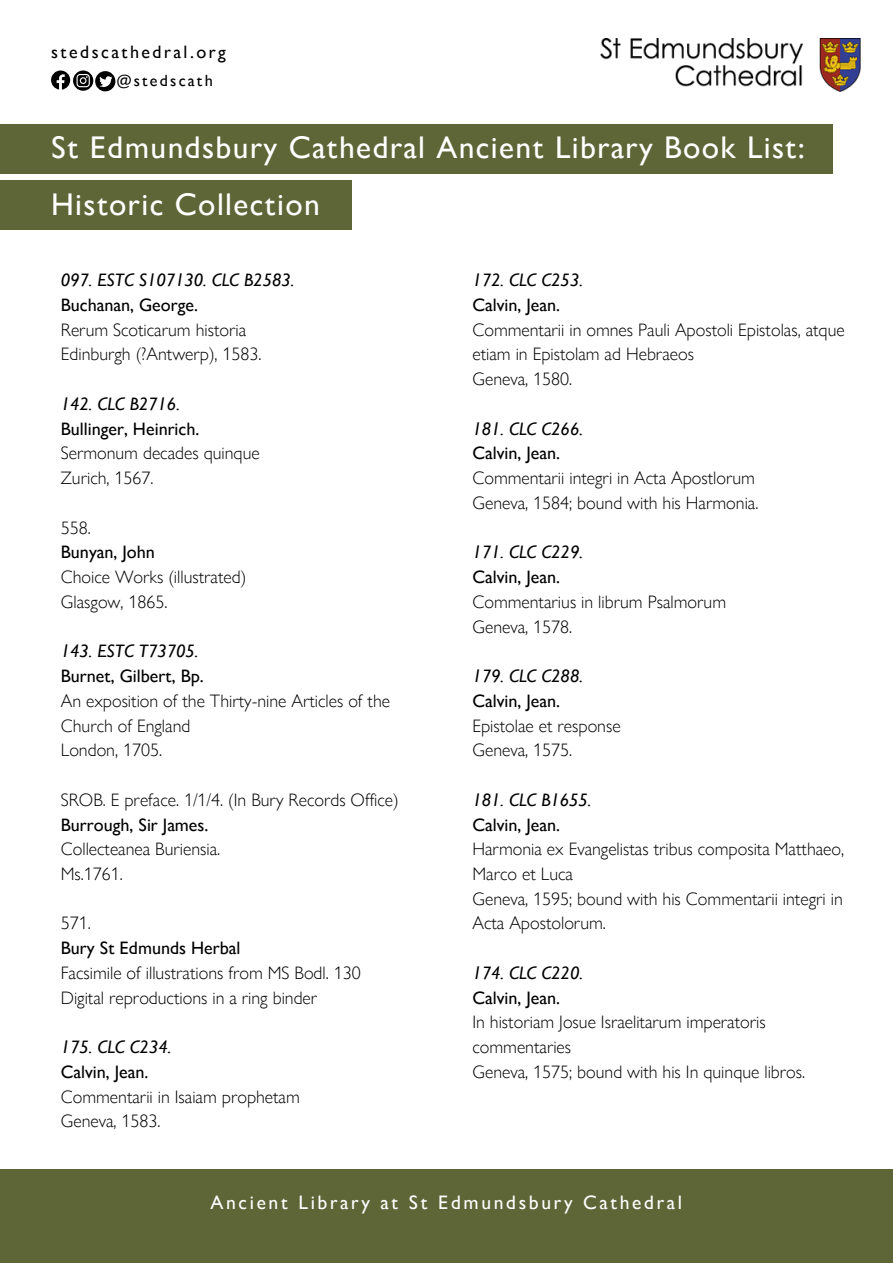
<style>
.page{position:relative;width:893px;height:1264px;background:#fff}
.page>*{position:absolute;margin:0;border:0;box-sizing:border-box;transform-origin:0 0}
.t1{font:31.35px/56.2px "Gill Sans Nova";letter-spacing:.045em;color:#fff}
.t2{font:19.5px "Gill Sans Nova";letter-spacing:.135em;color:#fff}
.t3{font:300 18px/24.8px "Gill Sans Nova";color:#000}
.t4{font:18px "Gill Sans Nova";color:#000}
.t5{font:italic 18px "Gill Sans";color:#000}
.t6{font:18px "Gill Sans Nova";letter-spacing:.135em;color:#000}
.t7{font:16.2px "Gill Sans Nova";letter-spacing:.135em;color:#000}
</style>
<div class="page">
<div style="left:0;top:124px;width:832px;height:49px;background:#5e6637"></div>
<div style="left:0;top:181px;width:352px;height:49px;background:#5e6637"></div>
<img style="left:600px;top:39px;width:260px;height:52px">
<svg style="left:51px;top:70px;width:64px;height:21px"></svg>
<div style="left:0;top:1169px;width:892px;height:93px;background:#5e6637"></div>
<p class="t6" style="left:51px;top:40px;width:176px">stedscathedral.org</p>
<p class="t7" style="left:117px;top:69px;width:98px">@stedscath</p>
<h1 class="t1" style="left:51px;top:119px;width:755px">St Edmundsbury Cathedral Ancient Library Book List:<br>Historic Collection</h1>
<p class="t5" style="left:61px;top:269px;width:235px">097. ESTC S107130. CLC B2583.</p>
<p class="t4" style="left:61px;top:293px;width:139px">Buchanan, George.</p>
<p class="t3" style="left:61px;top:317px;width:202px">Rerum Scoticarum historia<br>Edinburgh (?Antwerp), 1583.</p>
<p class="t5" style="left:61px;top:393px;width:121px">142. CLC B2716.</p>
<p class="t4" style="left:61px;top:416px;width:140px">Bullinger, Heinrich.</p>
<p class="t3" style="left:61px;top:440px;width:200px">Sermonum decades quinque<br>Zurich, 1567.</p>
<p class="t3" style="left:61px;top:515px;width:31px">558.</p>
<p class="t4" style="left:61px;top:540px;width:95px">Bunyan, John</p>
<p class="t3" style="left:61px;top:564px;width:187px">Choice Works (illustrated)<br>Glasgow, 1865.</p>
<p class="t5" style="left:61px;top:640px;width:139px">143. ESTC T73705.</p>
<p class="t4" style="left:61px;top:664px;width:144px">Burnet, Gilbert, Bp.</p>
<p class="t3" style="left:61px;top:688px;width:331px">An exposition of the Thirty-nine Articles of the<br>Church of England<br>London, 1705.</p>
<p class="t3" style="left:61px;top:787px;width:339px">SROB. E preface. 1/1/4. (In Bury Records Office)</p>
<p class="t4" style="left:61px;top:812px;width:149px">Burrough, Sir James.</p>
<p class="t3" style="left:61px;top:836px;width:161px">Collecteanea Buriensia.<br>Ms.1761.</p>
<p class="t3" style="left:61px;top:910px;width:31px">571.</p>
<p class="t4" style="left:61px;top:936px;width:181px">Bury St Edmunds Herbal</p>
<p class="t3" style="left:61px;top:960px;width:301px">Facsimile of illustrations from MS Bodl. 130<br>Digital reproductions in a ring binder</p>
<p class="t5" style="left:61px;top:1036px;width:112px">175. CLC C234.</p>
<p class="t4" style="left:61px;top:1059px;width:89px">Calvin, Jean.</p>
<p class="t3" style="left:61px;top:1083px;width:240px">Commentarii in Isaiam prophetam<br>Geneva, 1583.</p>
<p class="t5" style="left:472px;top:269px;width:112px">172. CLC C253.</p>
<p class="t4" style="left:472px;top:293px;width:89px">Calvin, Jean.</p>
<p class="t3" style="left:472px;top:317px;width:374px">Commentarii in omnes Pauli Apostoli Epistolas, atque etiam in Epistolam ad Hebraeos<br>Geneva, 1580.</p>
<p class="t5" style="left:472px;top:418px;width:112px">181. CLC C266.</p>
<p class="t4" style="left:472px;top:441px;width:89px">Calvin, Jean.</p>
<p class="t3" style="left:472px;top:465px;width:287px">Commentarii integri in Acta Apostlorum<br>Geneva, 1584; bound with his Harmonia.</p>
<p class="t5" style="left:472px;top:541px;width:112px">171. CLC C229.</p>
<p class="t4" style="left:472px;top:565px;width:89px">Calvin, Jean.</p>
<p class="t3" style="left:472px;top:589px;width:255px">Commentarius in librum Psalmorum<br>Geneva, 1578.</p>
<p class="t5" style="left:472px;top:665px;width:112px">179. CLC C288.</p>
<p class="t4" style="left:472px;top:688px;width:89px">Calvin, Jean.</p>
<p class="t3" style="left:472px;top:712px;width:150px">Epistolae et response<br>Geneva, 1575.</p>
<p class="t5" style="left:472px;top:789px;width:121px">181. CLC B1655.</p>
<p class="t4" style="left:472px;top:812px;width:89px">Calvin, Jean.</p>
<p class="t3" style="left:472px;top:836px;width:373px">Harmonia ex Evangelistas tribus composita Matthaeo, Marco et Luca<br>Geneva, 1595; bound with his Commentarii integri in Acta Apostolorum.</p>
<p class="t5" style="left:472px;top:962px;width:112px">174. CLC C220.</p>
<p class="t4" style="left:472px;top:985px;width:89px">Calvin, Jean.</p>
<p class="t3" style="left:472px;top:1009px;width:334px">In historiam Josue Israelitarum imperatoris commentaries<br>Geneva, 1575; bound with his In quinque libros.</p>
<p class="t2" style="left:210px;top:1189px;width:473px">Ancient Library at St Edmundsbury Cathedral</p>
</div>
